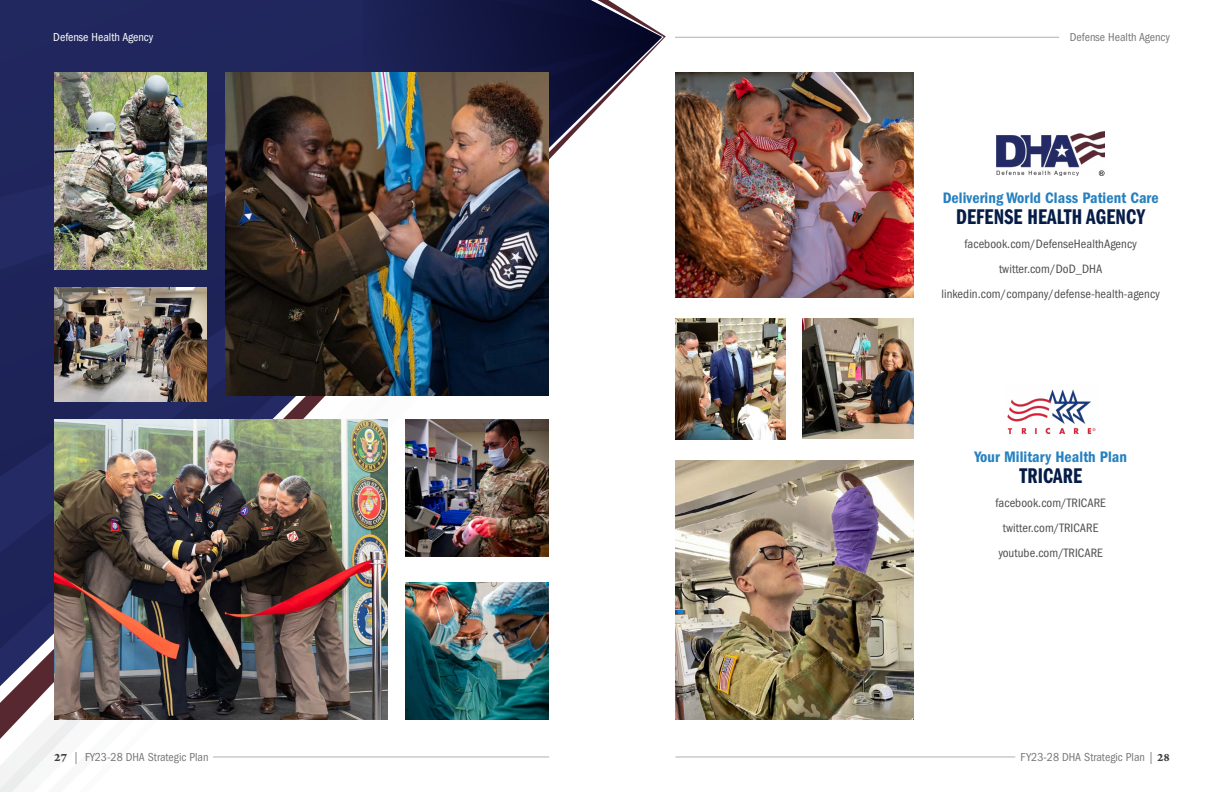
<style>
.page{position:relative;width:1224px;height:792px;background:#fff}
.page>*{position:absolute;margin:0;border:0;box-sizing:border-box;transform-origin:0 0}
.t1{font:22px "Franklin Gothic LT Pro Dm Cm";letter-spacing:.005em;color:#051c47}
.t2{font:15.7px "ITC Franklin Gothic Std Dm Cd";letter-spacing:.005em;color:#2681c0}
.t3{font:condensed 12.6px/25px "Franklin Gothic LT";letter-spacing:.005em;color:#4d4d4f;text-align:center}
.t4{font:condensed 12px "Franklin Gothic LT Pro";color:#7a7677}
.t5{font:condensed 12px "Franklin Gothic LT Pro";color:#fff}
.s1{font-family:"Garamond Premr Pro Bd Capt";font-stretch:normal;color:#414042}
</style>
<div class="page">
<hr style="left:676px;top:757px;width:339px;height:1px;background:#b2aeaf">
<hr style="left:675px;top:37px;width:384px;height:1px;background:#b2aeaf">
<img style="left:997px;top:131px;width:108px;height:45px">
<svg style="left:0;top:238px;width:225px;height:26px;background:#21285f"></svg>
<div style="left:0;top:0;width:360px;height:238px;background:#20275e"></div>
<svg style="left:0;top:264px;width:536px;height:494px;fill:#1e2459"></svg>
<svg style="left:0;top:403px;width:465px;height:389px"></svg>
<svg style="left:360px;top:0;width:302px;height:160px"></svg>
<hr style="left:163px;top:37px;width:386px;height:1px;background:#fff">
<img style="left:225px;top:72px;width:324px;height:324px">
<img style="left:405px;top:582px;width:144px;height:138px">
<img style="left:405px;top:419px;width:144px;height:138px">
<img style="left:54px;top:72px;width:153px;height:198px">
<img style="left:675px;top:72px;width:239px;height:225px">
<img style="left:54px;top:287px;width:153px;height:114px">
<img style="left:675px;top:319px;width:111px;height:120px">
<img style="left:803px;top:319px;width:111px;height:120px">
<img style="left:54px;top:419px;width:333px;height:301px">
<img style="left:675px;top:461px;width:239px;height:259px">
<img style="left:1007px;top:389px;width:89px;height:46px">
<p class="t5" style="left:53px;top:30px;width:102px">Defense Health Agency</p>
<p class="t4" style="left:1070px;top:30px;width:102px">Defense Health Agency</p>
<p class="t2" style="left:943px;top:188px;width:218px">Delivering World Class Patient Care</p>
<h1 class="t1" style="left:956px;top:204px;width:191px">DEFENSE HEALTH AGENCY</h1>
<p class="t3" style="left:941px;top:231px;width:220px">facebook.com/DefenseHealthAgency twitter.com/DoD_DHA linkedin.com/company/defense-health-agency</p>
<p class="t2" style="left:974px;top:448px;width:154px">Your Military Health Plan</p>
<h1 class="t1" style="left:1019px;top:464px;width:64px">TRICARE</h1>
<p class="t3" style="left:996px;top:490px;width:112px">facebook.com/TRICARE twitter.com/TRICARE youtube.com/TRICARE</p>
<p class="t4" style="left:54px;top:750px;width:156px"><span class="s1">27</span> | FY23-28 DHA Strategic Plan</p>
<p class="t4" style="left:1021px;top:750px;width:151px">FY23-28 DHA Strategic Plan | <span class="s1">28</span></p>
</div>
